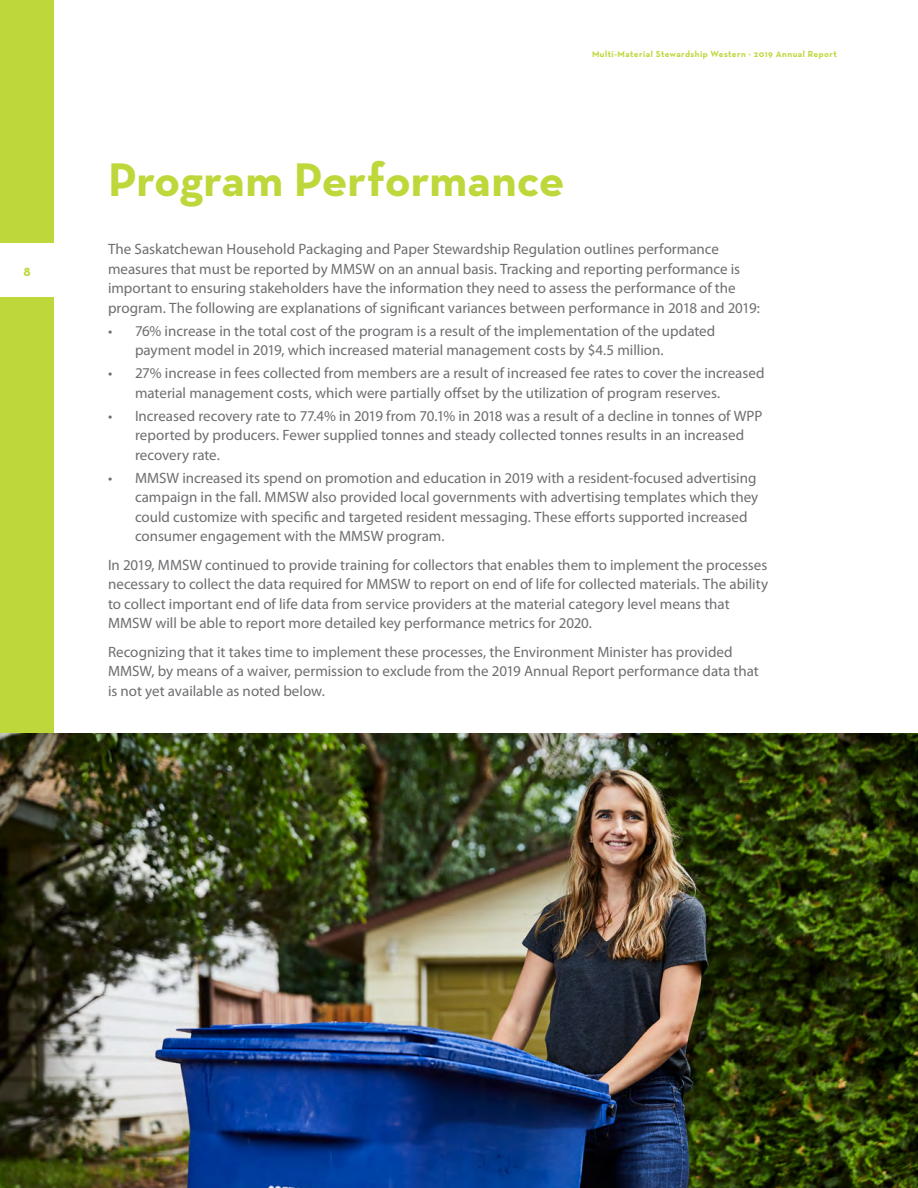
<style>
.page{position:relative;width:918px;height:1188px;background:#fff}
.page>*{position:absolute;margin:0;border:0;box-sizing:border-box;transform-origin:0 0}
.t1{font:700 48px "Neutra Text";color:#bed73b}
.t2{font:15px/19.5px "Myriad Pro";color:#6d6e71}
.t3{font:700 13.5px "Neutra Text";color:#bed73b}
.t4{font:700 9px "Neutra Text";letter-spacing:.05em;color:#bed73b}
</style>
<div class="page">
<div style="left:0;top:0;width:54px;height:1188px;background:#bed73b"></div>
<div style="left:0;top:243px;width:56px;height:54px;background:#fff"></div>
<img style="left:0;top:733px;width:918px;height:455px">
<p class="t3" style="left:23px;top:263px;width:9px">8</p>
<p class="t4" style="left:592px;top:48px;width:246px">Multi-Material Stewardship Western · 2019 Annual Report</p>
<h1 class="t1" style="left:108px;top:149px;width:458px">Program Performance</h1>
<p class="t2" style="left:108px;top:239px;width:653px">The Saskatchewan Household Packaging and Paper Stewardship Regulation outlines performance measures that must be reported by MMSW on an annual basis. Tracking and reporting performance is important to ensuring stakeholders have the information they need to assess the performance of the program. The following are explanations of significant variances between performance in 2018 and 2019:</p>
<p class="t2" style="left:135px;top:321px;width:582px;text-indent:-27px">• 76% increase in the total cost of the program is a result of the implementation of the updated payment model in 2019, which increased material management costs by $4.5 million.</p>
<p class="t2" style="left:135px;top:363px;width:631px;text-indent:-27px">• 27% increase in fees collected from members are a result of increased fee rates to cover the increased material management costs, which were partially offset by the utilization of program reserves.</p>
<p class="t2" style="left:135px;top:406px;width:629px;text-indent:-27px">• Increased recovery rate to 77.4% in 2019 from 70.1% in 2018 was a result of a decline in tonnes of WPP reported by producers. Fewer supplied tonnes and steady collected tonnes results in an increased recovery rate.</p>
<p class="t2" style="left:135px;top:468px;width:625px;text-indent:-27px">• MMSW increased its spend on promotion and education in 2019 with a resident-focused advertising campaign in the fall. MMSW also provided local governments with advertising templates which they could customize with specific and targeted resident messaging. These efforts supported increased consumer engagement with the MMSW program.</p>
<p class="t2" style="left:108px;top:555px;width:662px">In 2019, MMSW continued to provide training for collectors that enables them to implement the processes necessary to collect the data required for MMSW to report on end of life for collected materials. The ability to collect important end of life data from service providers at the material category level means that MMSW will be able to report more detailed key performance metrics for 2020.</p>
<p class="t2" style="left:108px;top:642px;width:652px">Recognizing that it takes time to implement these processes, the Environment Minister has provided<br>MMSW, by means of a waiver, permission to exclude from the 2019 Annual Report performance data that is not yet available as noted below.</p>
</div>
